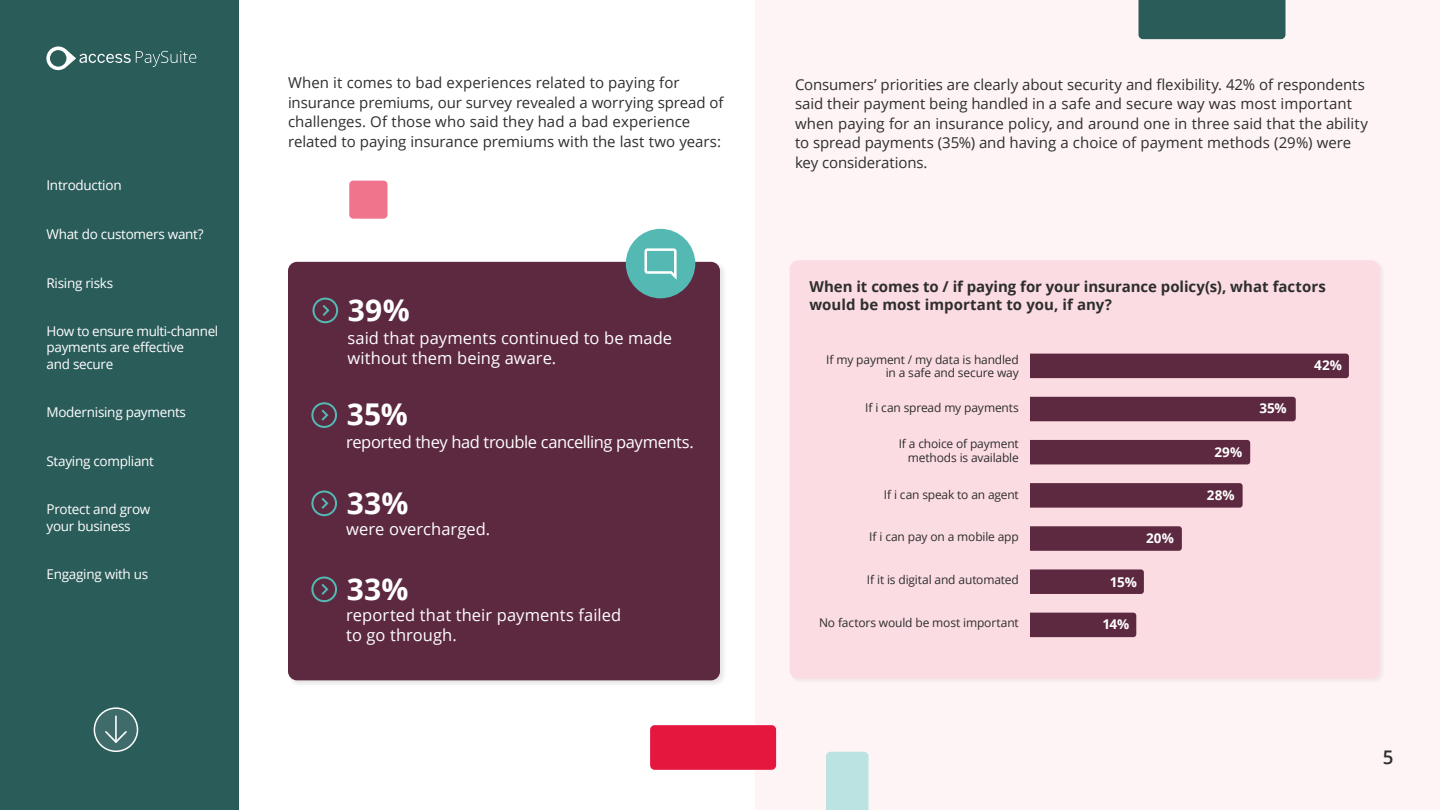
<style>
.page{position:relative;width:1440px;height:810px;background:#fff}
.page>*{position:absolute;margin:0;border:0;box-sizing:border-box;transform-origin:0 0}
.t1{font:700 30px "Open Sans";letter-spacing:.005em;color:#fff}
.t2{font:600 18.75px "Open Sans";color:#2e2e2e}
.t3{font:16.5px/19.8px "Open Sans";color:#fff}
.t4{font:16.5px "Open Sans";letter-spacing:-.025em;color:#fff}
.t5{font:15px/19.5px "Open Sans";color:#2e2e2e}
.t6{font:700 15px/18px "Open Sans";color:#2e2e2e}
.t7{font:13.5px/16.2px "Open Sans";letter-spacing:-.02em;color:#fff}
.t8{font:700 13.5px "Open Sans";letter-spacing:.005em;color:#fff}
.t9{font:12px/13.5px "Open Sans";letter-spacing:-.015em;color:#2e2e2e;text-align:right}
</style>
<div class="page">
<div style="left:755px;top:0;width:685px;height:810px;background:#fef4f5"></div>
<div style="left:0;top:0;width:238px;height:810px;background:#2a5c59"></div>
<div style="left:94px;top:708px;width:44px;height:43px;background:#3f6c6a;border-radius:50%"></div>
<div style="left:94px;top:707px;width:44px;height:45px;border:2px solid #fff;border-radius:50%"></div>
<hr style="left:115px;top:715px;width:2px;height:28px;background:#fff">
<svg style="left:105px;top:731px;width:22px;height:12px"></svg>
<div style="left:789px;top:260px;width:596px;height:424px;background:#f7edee"></div>
<div style="left:790px;top:260px;width:590px;height:419px;background:#fbdce2;border-radius:9px"></div>
<div style="left:1030px;top:613px;width:106px;height:24px;background:#5d2941"></div>
<div style="left:1030px;top:569px;width:114px;height:25px;background:#5d2941"></div>
<svg style="left:1030px;top:526px;width:152px;height:25px;background:#602c44"></svg>
<svg style="left:1030px;top:483px;width:213px;height:25px;background:#602c44"></svg>
<div style="left:1030px;top:440px;width:220px;height:24px;background:#5d2941"></div>
<div style="left:1030px;top:397px;width:266px;height:24px;background:#5d2941"></div>
<div style="left:1030px;top:354px;width:319px;height:24px;background:#5d2941"></div>
<div style="left:1138px;top:0;width:148px;height:39px;background:#2a5c59"></div>
<svg style="left:46px;top:46px;width:150px;height:24px"></svg>
<div style="left:287px;top:261px;width:440px;height:426px;background:#000;opacity:.1"></div>
<div style="left:288px;top:262px;width:432px;height:418px;background:#5d2941;border-radius:9px"></div>
<div style="left:626px;top:229px;width:69px;height:69px;background:#54b9b3;border-radius:50%"></div>
<svg style="left:644px;top:248px;width:33px;height:32px"></svg>
<svg style="left:312px;top:298px;width:26px;height:25px"></svg>
<svg style="left:311px;top:402px;width:26px;height:26px"></svg>
<svg style="left:311px;top:491px;width:26px;height:25px"></svg>
<svg style="left:311px;top:577px;width:26px;height:25px"></svg>
<div style="left:650px;top:725px;width:126px;height:45px;background:#e5173f;border-radius:4px"></div>
<div style="left:826px;top:752px;width:43px;height:58px;background:#bbe3e1"></div>
<div style="left:349px;top:181px;width:38px;height:38px;background:#ef748c;border-radius:4px"></div>
<p class="t7" style="left:46px;top:177px;width:77px">Introduction</p>
<p class="t7" style="left:46px;top:226px;width:159px">What do customers want?</p>
<p class="t7" style="left:46px;top:274px;width:68px">Rising risks</p>
<p class="t7" style="left:46px;top:323px;width:173px">How to ensure multi-channel payments are effective<br>and secure</p>
<p class="t7" style="left:46px;top:404px;width:141px">Modernising payments</p>
<p class="t7" style="left:46px;top:452px;width:109px">Staying compliant</p>
<p class="t7" style="left:46px;top:501px;width:105px">Protect and grow your business</p>
<p class="t7" style="left:46px;top:566px;width:103px">Engaging with us</p>
<p class="t5" style="left:288px;top:72px;width:437px">When it comes to bad experiences related to paying for insurance premiums, our survey revealed a worrying spread of challenges. Of those who said they had a bad experience related to paying insurance premiums with the last two years:</p>
<p class="t5" style="left:795px;top:74px;width:574px">Consumers’ priorities are clearly about security and flexibility. 42% of respondents said their payment being handled in a safe and secure way was most important when paying for an insurance policy, and around one in three said that the ability to spread payments (35%) and having a choice of payment methods (29%) were key considerations.</p>
<h1 class="t1" style="left:348px;top:289px;width:63px">39%</h1>
<p class="t3" style="left:347px;top:328px;width:326px">said that payments continued to be made without them being aware.</p>
<h1 class="t1" style="left:347px;top:393px;width:62px">35%</h1>
<p class="t4" style="left:346px;top:431px;width:349px">reported they had trouble cancelling payments.</p>
<h1 class="t1" style="left:347px;top:481px;width:63px">33%</h1>
<p class="t3" style="left:346px;top:519px;width:145px">were overcharged.</p>
<h1 class="t1" style="left:347px;top:567px;width:63px">33%</h1>
<p class="t3" style="left:346px;top:605px;width:276px">reported that their payments failed to go through.</p>
<p class="t6" style="left:810px;top:278px;width:518px">When it comes to / if paying for your insurance policy(s), what factors would be most important to you, if any?</p>
<p class="t9" style="left:826px;top:353px;width:194px">If my payment / my data is handled in a safe and secure way</p>
<p class="t9" style="left:865px;top:400px;width:155px">If i can spread my payments</p>
<p class="t9" style="left:899px;top:437px;width:122px">If a choice of payment methods is available</p>
<p class="t9" style="left:884px;top:487px;width:136px">If i can speak to an agent</p>
<p class="t9" style="left:869px;top:529px;width:151px">If i can pay on a mobile app</p>
<p class="t9" style="left:867px;top:573px;width:153px">If it is digital and automated</p>
<p class="t9" style="left:819px;top:616px;width:201px">No factors would be most important</p>
<p class="t8" style="left:1146px;top:529px;width:29px">20%</p>
<p class="t8" style="left:1110px;top:572px;width:28px">15%</p>
<p class="t8" style="left:1102px;top:615px;width:28px">14%</p>
<p class="t8" style="left:1214px;top:443px;width:29px">29%</p>
<p class="t8" style="left:1207px;top:486px;width:29px">28%</p>
<p class="t8" style="left:1259px;top:399px;width:29px">35%</p>
<p class="t8" style="left:1314px;top:356px;width:29px">42%</p>
<p class="t2" style="left:1383px;top:744px;width:12px">5</p>
</div>
